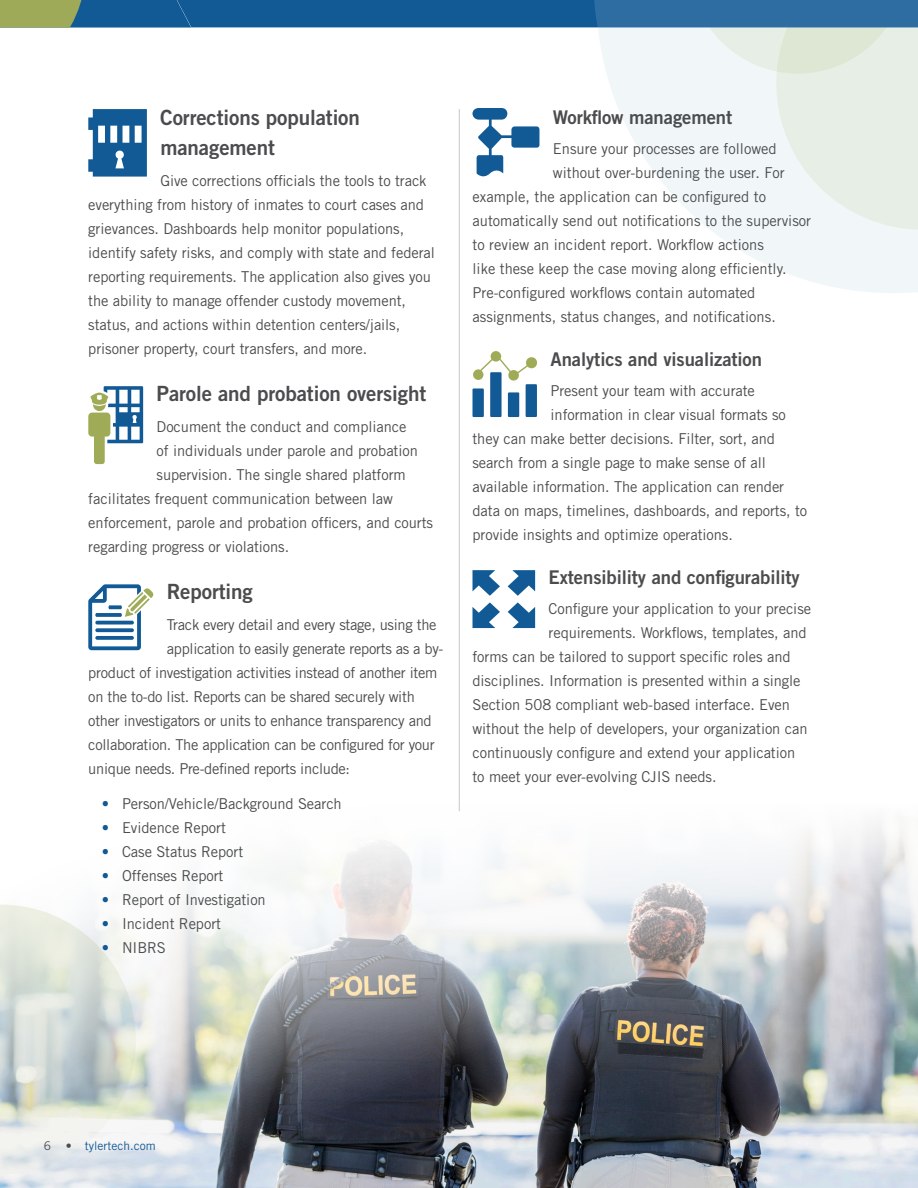
<style>
.page{position:relative;width:918px;height:1188px;background:#fff}
.page>*{position:absolute;margin:0;border:0;box-sizing:border-box;transform-origin:0 0}
.t1{font:21px/30px "Trade Gothic LT Std Bd 2";letter-spacing:-.005em;color:#4b4c4d}
.t2{font:18.9px "Trade Gothic LT Std Bd 2";letter-spacing:-.005em;color:#4b4c4d}
.Body_text{font:15px/24px "Trade Gothic LT Std";letter-spacing:-.005em;color:#4b4c4d}
.t3{font:12px "Trade Gothic LT Std";color:#125a96}
.s1{color:#125a96}
.s2{color:#4b4c4d}
.s3{font-family:"Trade Gothic LT Std Bd 2";color:#4b4c4d}
</style>
<div class="page">
<svg style="left:711px;top:230px;width:207px;height:63px;fill:#f1f7f9"></svg>
<img style="left:0;top:802px;width:918px;height:386px">
<hr style="left:459px;top:109px;width:1px;height:702px;background:#c7c8ca">
<svg style="left:88px;top:386px;width:55px;height:78px"></svg>
<svg style="left:88px;top:584px;width:65px;height:66px"></svg>
<svg style="left:472px;top:351px;width:65px;height:66px"></svg>
<svg style="left:473px;top:570px;width:27px;height:26px"></svg>
<svg style="left:508px;top:602px;width:27px;height:26px"></svg>
<svg style="left:473px;top:602px;width:27px;height:26px"></svg>
<svg style="left:508px;top:570px;width:27px;height:26px"></svg>
<svg style="left:0;top:0;width:918px;height:230px"></svg>
<h2 class="t1" style="left:160px;top:102px;width:201px">Corrections population management</h2>
<p class="Body_text" style="left:88px;top:168px;width:348px;text-indent:72px">Give corrections officials the tools to track everything from history of inmates to court cases and grievances. Dashboards help monitor populations, identify safety risks, and comply with state and federal reporting requirements. The application also gives you the ability to manage offender custody movement, status, and actions within detention centers/jails, prisoner property, court transfers, and more.</p>
<h2 class="t1" style="left:157px;top:378px;width:271px">Parole and probation oversight</h2>
<p class="Body_text" style="left:157px;top:414px;width:251px">Document the conduct and compliance</p>
<p class="Body_text" style="left:157px;top:438px;width:263px">of individuals under parole and probation</p>
<p class="Body_text" style="left:157px;top:462px;width:251px">supervision. The single shared platform</p>
<p class="Body_text" style="left:88px;top:486px;width:306px">facilitates frequent communication between law</p>
<p class="Body_text" style="left:88px;top:510px;width:346px">enforcement, parole and probation officers, and courts</p>
<p class="Body_text" style="left:88px;top:534px;width:202px">regarding progress or violations.</p>
<h2 class="t1" style="left:167px;top:577px;width:88px">Reporting</h2>
<p class="Body_text" style="left:167px;top:613px;width:271px">Track every detail and every stage, using the</p>
<p class="Body_text" style="left:167px;top:637px;width:278px">application to easily generate reports as a by-</p>
<p class="Body_text" style="left:88px;top:661px;width:351px">product of investigation activities instead of another item</p>
<p class="Body_text" style="left:88px;top:685px;width:328px">on the to-do list. Reports can be shared securely with</p>
<p class="Body_text" style="left:88px;top:709px;width:345px">other investigators or units to enhance transparency and</p>
<p class="Body_text" style="left:88px;top:733px;width:348px">collaboration. The application can be configured for your</p>
<p class="Body_text" style="left:88px;top:757px;width:263px">unique needs. Pre-defined reports include:</p>
<p class="Body_text" style="left:102px;top:791px;width:242px"><span class="s1">•</span> Person/Vehicle/Background Search</p>
<p class="Body_text" style="left:102px;top:815px;width:126px"><span class="s1">•</span> Evidence Report</p>
<p class="Body_text" style="left:102px;top:839px;width:143px"><span class="s1">•</span> Case Status Report</p>
<p class="Body_text" style="left:102px;top:863px;width:123px"><span class="s1">•</span> Offenses Report</p>
<p class="Body_text" style="left:102px;top:887px;width:165px"><span class="s1">•</span> Report of Investigation</p>
<p class="Body_text" style="left:102px;top:911px;width:121px"><span class="s1">•</span> Incident Report</p>
<p class="Body_text" style="left:102px;top:935px;width:66px"><span class="s1">•</span> NIBRS</p>
<h2 class="t2" style="left:553px;top:105px;width:181px">Workflow management</h2>
<p class="Body_text" style="left:553px;top:136px;width:225px">Ensure your processes are followed</p>
<p class="Body_text" style="left:553px;top:160px;width:233px">without over-burdening the user. For</p>
<p class="Body_text" style="left:472px;top:184px;width:295px">example, the application can be configured to</p>
<p class="Body_text" style="left:472px;top:208px;width:340px">automatically send out notifications to the supervisor</p>
<p class="Body_text" style="left:472px;top:232px;width:293px">to review an incident report. Workflow actions</p>
<p class="Body_text" style="left:472px;top:256px;width:316px">like these keep the case moving along efficiently.</p>
<p class="Body_text" style="left:472px;top:280px;width:284px">Pre-configured workflows contain automated</p>
<p class="Body_text" style="left:472px;top:304px;width:305px">assignments, status changes, and notifications.</p>
<h2 class="t2" style="left:550px;top:347px;width:213px">Analytics and visualization</h2>
<p class="Body_text" style="left:551px;top:378px;width:206px">Present your team with accurate</p>
<p class="Body_text" style="left:551px;top:402px;width:237px">information in clear visual formats so</p>
<p class="Body_text" style="left:472px;top:426px;width:304px">they can make better decisions. Filter, sort, and</p>
<p class="Body_text" style="left:472px;top:450px;width:295px">search from a single page to make sense of all</p>
<p class="Body_text" style="left:472px;top:474px;width:313px">available information. The application can render</p>
<p class="Body_text" style="left:472px;top:498px;width:336px">data on maps, timelines, dashboards, and reports, to</p>
<p class="Body_text" style="left:472px;top:522px;width:262px">provide insights and optimize operations.</p>
<h2 class="t2" style="left:549px;top:565px;width:253px">Extensibility and configurability</h2>
<p class="Body_text" style="left:549px;top:596px;width:264px">Configure your application to your precise</p>
<p class="Body_text" style="left:549px;top:620px;width:260px">requirements. Workflows, templates, and</p>
<p class="Body_text" style="left:472px;top:644px;width:320px">forms can be tailored to support specific roles and</p>
<p class="Body_text" style="left:472px;top:668px;width:330px">disciplines. Information is presented within a single</p>
<p class="Body_text" style="left:472px;top:692px;width:319px">Section 508 compliant web-based interface. Even</p>
<p class="Body_text" style="left:472px;top:716px;width:337px">without the help of developers, your organization can</p>
<p class="Body_text" style="left:472px;top:740px;width:324px">continuously configure and extend your application</p>
<p class="Body_text" style="left:472px;top:764px;width:246px">to meet your ever-evolving CJIS needs.</p>
<p class="t3" style="left:44px;top:1139px;width:114px"><span class="s2">6</span> <span class="s3">•</span> tylertech.com</p>
</div>
